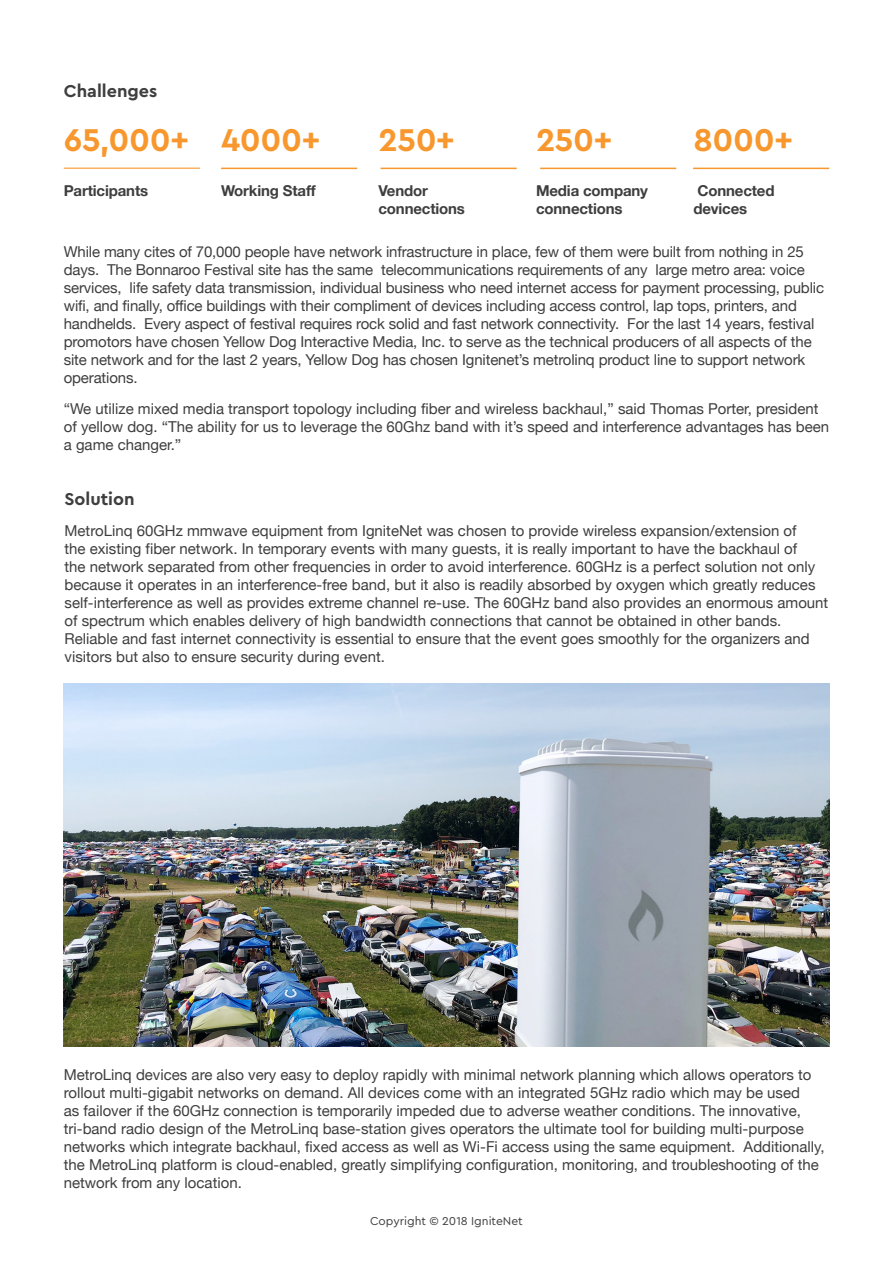
<style>
.page{position:relative;width:893px;height:1263px;background:#fff}
.page>*{position:absolute;margin:0;border:0;box-sizing:border-box;transform-origin:0 0}
.Body{font:700 33px "Cera PRO";letter-spacing:-.01em;color:#f7972d}
.Heading_1{font:700 18px "Cera PRO";color:#3e3e3f}
.Body-2{font:15px/18px "Helvetica Neue";color:#3e3e3f}
.Body-3{font:700 15px/18px "Helvetica Neue";letter-spacing:-.01em;color:#3e3e3f}
.t1{font:12px "Cera PRO";color:#3e3e3f}
</style>
<div class="page">
<hr style="left:64px;top:168px;width:136px;height:1px;background:#f7972d">
<hr style="left:221px;top:168px;width:136px;height:1px;background:#f7972d">
<hr style="left:381px;top:168px;width:136px;height:1px;background:#f7972d">
<hr style="left:540px;top:168px;width:136px;height:1px;background:#f7972d">
<hr style="left:693px;top:168px;width:136px;height:1px;background:#f7972d">
<img style="left:64px;top:683px;width:765px;height:364px">
<p class="Heading_1" style="left:64px;top:79px;width:95px">Challenges</p>
<p class="Body" style="left:64px;top:118px;width:127px">65,000+</p>
<p class="Body" style="left:221px;top:118px;width:101px">4000+</p>
<p class="Body" style="left:378px;top:118px;width:78px">250+</p>
<p class="Body" style="left:536px;top:118px;width:78px">250+</p>
<p class="Body" style="left:693px;top:118px;width:101px">8000+</p>
<p class="Body-3" style="left:64px;top:182px;width:86px">Participants</p>
<p class="Body-3" style="left:221px;top:182px;width:96px">Working Staff</p>
<p class="Body-3" style="left:378px;top:182px;width:88px">Vendor connections</p>
<p class="Body-3" style="left:536px;top:182px;width:114px">Media company connections</p>
<p class="Body-3" style="left:693px;top:182px;width:83px">Connected devices</p>
<p class="Body-2" style="left:64px;top:244px;width:762px">While many cites of 70,000 people have network infrastructure in place, few of them were built from nothing in 25 days. The Bonnaroo Festival site has the same telecommunications requirements of any large metro area: voice services, life safety data transmission, individual business who need internet access for payment processing, public wifi, and finally, office buildings with their compliment of devices including access control, lap tops, printers, and handhelds. Every aspect of festival requires rock solid and fast network connectivity. For the last 14 years, festival promotors have chosen Yellow Dog Interactive Media, Inc. to serve as the technical producers of all aspects of the site network and for the last 2 years, Yellow Dog has chosen Ignitenet’s metrolinq product line to support network operations.</p>
<p class="Body-2" style="left:64px;top:400px;width:767px">“We utilize mixed media transport topology including fiber and wireless backhaul,” said Thomas Porter, president of yellow dog. “The ability for us to leverage the 60Ghz band with it’s speed and interference advantages has been a game changer.”</p>
<p class="Heading_1" style="left:65px;top:487px;width:72px">Solution</p>
<p class="Body-2" style="left:65px;top:523px;width:765px">MetroLinq 60GHz mmwave equipment from IgniteNet was chosen to provide wireless expansion/extension of<br>the existing fiber network. In temporary events with many guests, it is really important to have the backhaul of<br>the network separated from other frequencies in order to avoid interference. 60GHz is a perfect solution not only because it operates in an interference-free band, but it also is readily absorbed by oxygen which greatly reduces self-interference as well as provides extreme channel re-use. The 60GHz band also provides an enormous amount of spectrum which enables delivery of high bandwidth connections that cannot be obtained in other bands.<br>Reliable and fast internet connectivity is essential to ensure that the event goes smoothly for the organizers and visitors but also to ensure security during event.</p>
<p class="Body-2" style="left:64px;top:1066px;width:762px">MetroLinq devices are also very easy to deploy rapidly with minimal network planning which allows operators to rollout multi-gigabit networks on demand. All devices come with an integrated 5GHz radio which may be used<br>as failover if the 60GHz connection is temporarily impeded due to adverse weather conditions. The innovative, tri-band radio design of the MetroLinq base-station gives operators the ultimate tool for building multi-purpose networks which integrate backhaul, fixed access as well as Wi-Fi access using the same equipment. Additionally, the MetroLinq platform is cloud-enabled, greatly simplifying configuration, monitoring, and troubleshooting of the network from any location.</p>
<p class="t1" style="left:370px;top:1213px;width:154px">Copyright © 2018 IgniteNet</p>
</div>
